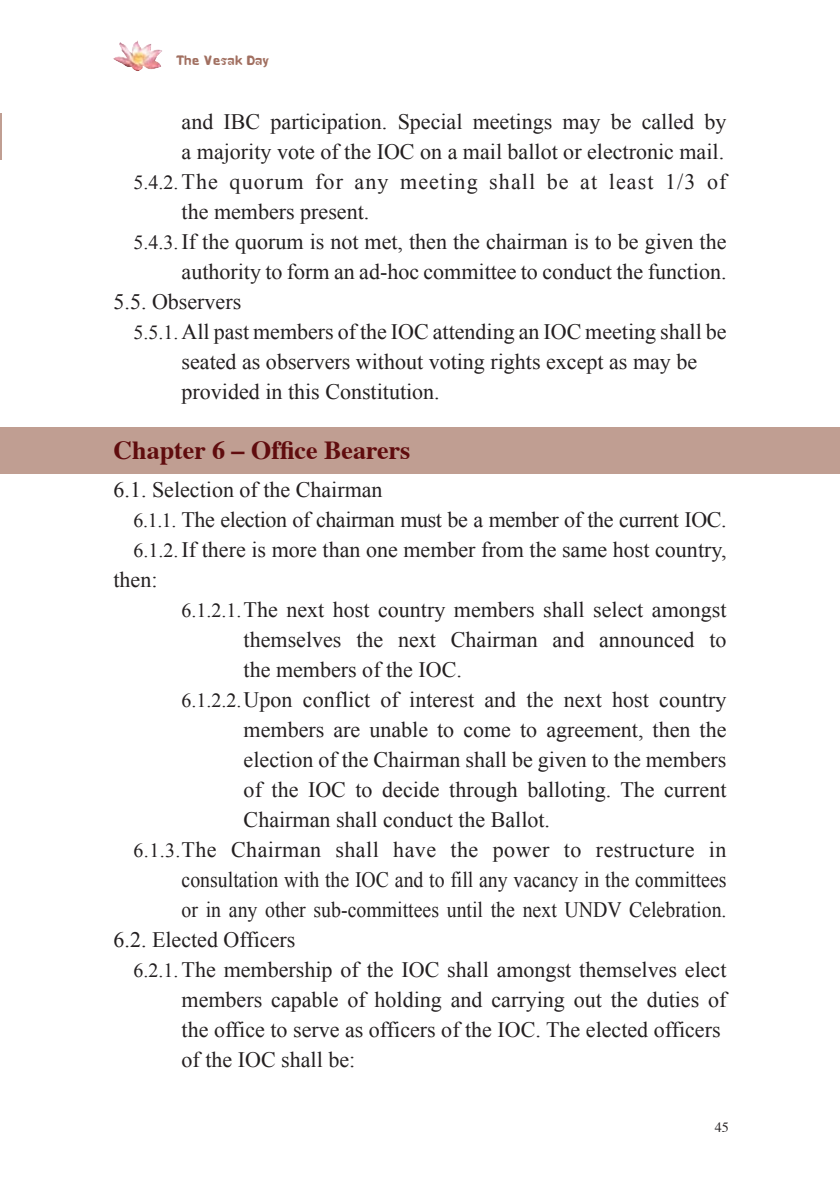
<style>
.page{position:relative;width:840px;height:1191px;background:#fff}
.page>*{position:absolute;margin:0;border:0;box-sizing:border-box;transform-origin:0 0}
.t1{font:700 26px "Times";color:#600c0e}
.t2{font:22px "Times New Roman";color:#231f20}
.t3{font:22px "Times New Roman";color:#231f20;scale:.9 1}
.t4{font:22px "Times New Roman";letter-spacing:-.02em;color:#231f20}
.t5{font:22px "Times New Roman";letter-spacing:.02em;color:#231f20}
.t6{font:22px "Times New Roman";letter-spacing:.05em;color:#231f20}
.t7{font:20px "SR Fahtalai Jone";letter-spacing:-.1em;color:#a16f60}
.t8{font:14px "Times";color:#231f20}
.s1{font-size:20px}
</style>
<div class="page">
<img style="left:113px;top:40px;width:49px;height:31px">
<hr style="left:0;top:113px;width:2px;height:47px;background:#c09e92">
<div style="left:0;top:427px;width:839px;height:47px;background:#c09e92"></div>
<p class="t7" style="left:177px;top:46px;width:95px">The Vesak Day</p>
<p class="t2" style="left:181px;top:109px;width:546px">and IBC participation. Special meetings may be called by</p>
<p class="t2" style="left:181px;top:139px;width:543px">a majority vote of the IOC on a mail ballot or electronic mail.</p>
<p class="t6" style="left:133px;top:169px;width:594px"><span class="s1">5.4.2.</span> The quorum for any meeting shall be at least 1/3 of</p>
<p class="t2" style="left:181px;top:199px;width:189px">the members present.</p>
<p class="t2" style="left:133px;top:229px;width:594px"><span class="s1">5.4.3.</span> If the quorum is not met, then the chairman is to be given the</p>
<p class="t2" style="left:181px;top:259px;width:546px">authority to form an ad-hoc committee to conduct the function.</p>
<p class="t2" style="left:113px;top:289px;width:129px">5.5. Observers</p>
<p class="t2" style="left:133px;top:319px;width:594px"><span class="s1">5.5.1.</span> All past members of the IOC attending an IOC meeting shall be</p>
<p class="t2" style="left:181px;top:349px;width:517px">seated as observers without voting rights except as may be</p>
<p class="t2" style="left:181px;top:379px;width:259px">provided in this Constitution.</p>
<p class="t1" style="left:113px;top:439px;width:298px">Chapter 6 – Office Bearers</p>
<p class="t2" style="left:113px;top:477px;width:270px">6.1. Selection of the Chairman</p>
<p class="t4" style="left:133px;top:507px;width:594px"><span class="s1">6.1.1.</span> The election of chairman must be a member of the current IOC.</p>
<p class="t2" style="left:133px;top:537px;width:594px"><span class="s1">6.1.2.</span> If there is more than one member from the same host country,</p>
<p class="t2" style="left:113px;top:567px;width:45px">then:</p>
<p class="t2" style="left:181px;top:597px;width:546px"><span class="s1">6.1.2.1.</span> The next host country members shall select amongst</p>
<p class="t2" style="left:243px;top:627px;width:484px">themselves the next Chairman and announced to</p>
<p class="t2" style="left:243px;top:657px;width:220px">the members of the IOC.</p>
<p class="t2" style="left:181px;top:687px;width:546px"><span class="s1">6.1.2.2.</span> Upon conflict of interest and the next host country</p>
<p class="t2" style="left:243px;top:717px;width:484px">members are unable to come to agreement, then the</p>
<p class="t2" style="left:243px;top:747px;width:484px">election of the Chairman shall be given to the members</p>
<p class="t2" style="left:243px;top:777px;width:484px">of the IOC to decide through balloting. The current</p>
<p class="t2" style="left:243px;top:807px;width:308px">Chairman shall conduct the Ballot.</p>
<p class="t5" style="left:133px;top:837px;width:594px"><span class="s1">6.1.3.</span> The Chairman shall have the power to restructure in</p>
<p class="t3" style="left:181px;top:867px;width:606px">consultation with the IOC and to fill any vacancy in the committees</p>
<p class="t3" style="left:181px;top:897px;width:606px">or in any other sub-committees until the next UNDV Celebration.</p>
<p class="t2" style="left:113px;top:927px;width:183px">6.2. Elected Officers</p>
<p class="t2" style="left:133px;top:957px;width:594px"><span class="s1">6.2.1.</span> The membership of the IOC shall amongst themselves elect</p>
<p class="t2" style="left:181px;top:987px;width:546px">members capable of holding and carrying out the duties of</p>
<p class="t2" style="left:181px;top:1017px;width:540px">the office to serve as officers of the IOC. The elected officers</p>
<p class="t2" style="left:181px;top:1047px;width:175px">of the IOC shall be:</p>
<p class="t8" style="left:714px;top:1121px;width:15px">45</p>
</div>
